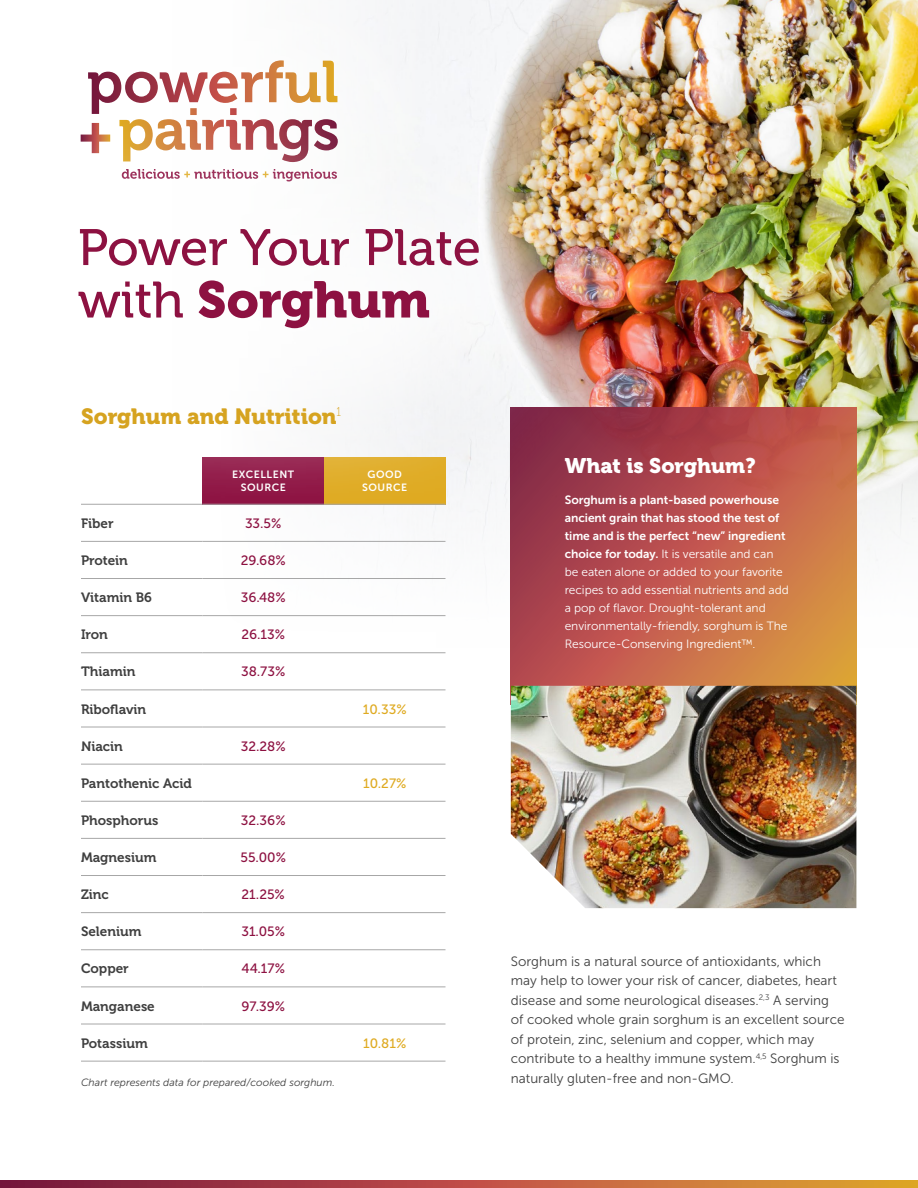
<style>
.page{position:relative;width:918px;height:1188px;background:#fff}
.page>*{position:absolute;margin:0;border:0;box-sizing:border-box;transform-origin:0 0}
.t1{font:51px "Museo 500";color:#8d1141}
.t2{font:51px "Museo 900";color:#8d1141}
.t3{font:21.9px "Museo 900";color:#d6a320}
.t4{font:21px "Museo 900";color:#fff}
.t5{font:13.5px/19.5px "Museo Sans 300";color:#3f3f3f}
.t6{font:13.5px "Museo 700";color:#3f3f3f}
.t7{font:13.5px "Museo Sans 500";color:#8d1141}
.t8{font:13.5px "Museo Sans 500";color:#dfaa21}
.t9{font:12px/18px "Museo Sans 300";letter-spacing:-.005em;color:#fff}
.t10{font:12px/18px "Museo Sans 700";letter-spacing:-.005em;color:#fff}
.t11{font:italic 10.5px "Museo Sans 300";color:#3f3f3f}
.t12{font:10.5px/12.6px "Museo Sans 700";letter-spacing:.05em;color:#fff;text-align:center}
.s1{font-family:"Museo 500"}
.s2{font-family:"Museo Sans 700"}
</style>
<div class="page">
<img style="left:173px;top:0;width:745px;height:648px">
<hr style="left:81px;top:541px;width:121px;height:1px;background:#a7a7a7">
<hr style="left:202px;top:541px;width:122px;height:1px;background:#a7a7a7">
<hr style="left:324px;top:541px;width:122px;height:1px;background:#a7a7a7">
<hr style="left:81px;top:578px;width:121px;height:1px;background:#a7a7a7">
<hr style="left:202px;top:578px;width:122px;height:1px;background:#a7a7a7">
<hr style="left:324px;top:578px;width:122px;height:1px;background:#a7a7a7">
<hr style="left:81px;top:615px;width:121px;height:1px;background:#a7a7a7">
<hr style="left:202px;top:615px;width:122px;height:1px;background:#a7a7a7">
<hr style="left:324px;top:615px;width:122px;height:1px;background:#a7a7a7">
<hr style="left:81px;top:653px;width:121px;height:1px;background:#a7a7a7">
<hr style="left:202px;top:653px;width:122px;height:1px;background:#a7a7a7">
<hr style="left:324px;top:653px;width:122px;height:1px;background:#a7a7a7">
<hr style="left:81px;top:690px;width:121px;height:1px;background:#a7a7a7">
<hr style="left:202px;top:690px;width:122px;height:1px;background:#a7a7a7">
<hr style="left:324px;top:690px;width:122px;height:1px;background:#a7a7a7">
<hr style="left:81px;top:727px;width:121px;height:1px;background:#a7a7a7">
<hr style="left:202px;top:727px;width:122px;height:1px;background:#a7a7a7">
<hr style="left:324px;top:727px;width:122px;height:1px;background:#a7a7a7">
<hr style="left:81px;top:764px;width:121px;height:1px;background:#a7a7a7">
<hr style="left:202px;top:764px;width:122px;height:1px;background:#a7a7a7">
<hr style="left:324px;top:764px;width:122px;height:1px;background:#a7a7a7">
<hr style="left:81px;top:801px;width:121px;height:1px;background:#a7a7a7">
<hr style="left:202px;top:801px;width:122px;height:1px;background:#a7a7a7">
<hr style="left:324px;top:801px;width:122px;height:1px;background:#a7a7a7">
<hr style="left:81px;top:838px;width:121px;height:1px;background:#a7a7a7">
<hr style="left:202px;top:838px;width:122px;height:1px;background:#a7a7a7">
<hr style="left:324px;top:838px;width:122px;height:1px;background:#a7a7a7">
<hr style="left:81px;top:875px;width:121px;height:1px;background:#a7a7a7">
<hr style="left:202px;top:875px;width:122px;height:1px;background:#a7a7a7">
<hr style="left:324px;top:875px;width:122px;height:1px;background:#a7a7a7">
<hr style="left:81px;top:912px;width:121px;height:1px;background:#a7a7a7">
<hr style="left:202px;top:912px;width:122px;height:1px;background:#a7a7a7">
<hr style="left:324px;top:912px;width:122px;height:1px;background:#a7a7a7">
<hr style="left:81px;top:949px;width:121px;height:1px;background:#a7a7a7">
<hr style="left:202px;top:949px;width:122px;height:1px;background:#a7a7a7">
<hr style="left:324px;top:949px;width:122px;height:1px;background:#a7a7a7">
<hr style="left:81px;top:987px;width:121px;height:1px;background:#a7a7a7">
<hr style="left:202px;top:987px;width:122px;height:1px;background:#a7a7a7">
<hr style="left:324px;top:987px;width:122px;height:1px;background:#a7a7a7">
<hr style="left:81px;top:1024px;width:121px;height:1px;background:#a7a7a7">
<hr style="left:202px;top:1024px;width:122px;height:1px;background:#a7a7a7">
<hr style="left:324px;top:1024px;width:122px;height:1px;background:#a7a7a7">
<hr style="left:81px;top:1061px;width:121px;height:1px;background:#a7a7a7">
<hr style="left:202px;top:1061px;width:122px;height:1px;background:#a7a7a7">
<hr style="left:324px;top:1061px;width:122px;height:1px;background:#a7a7a7">
<svg style="left:511px;top:407px;width:345px;height:279px;background:#bd5c4a"></svg>
<div style="left:0;top:0;width:464px;height:374px;background:#fff"></div>
<svg style="left:88px;top:60px;width:250px;height:47px"></svg>
<div style="left:0;top:107px;width:602px;height:411px;background:#fff;opacity:.81"></div>
<img style="left:511px;top:686px;width:345px;height:222px">
<svg style="left:0;top:1181px;width:918px;height:7px;background:#b3553e"></svg>
<h1 class="t1" style="left:78px;top:220px;width:405px">Power Your Plate</h1>
<h1 class="t2" style="left:78px;top:271px;width:354px"><span class="s1">with</span> Sorghum</h1>
<h2 class="t3" style="left:81px;top:404px;width:261px">Sorghum and Nutrition<sup>1</sup></h2>
<p class="t12" style="left:232px;top:468px;width:63px">EXCELLENT<br>SOURCE</p>
<p class="t12" style="left:362px;top:468px;width:47px">GOOD<br>SOURCE</p>
<p class="t6" style="left:81px;top:516px;width:34px">Fiber</p>
<p class="t7" style="left:245px;top:516px;width:38px">33.5%</p>
<p class="t6" style="left:81px;top:553px;width:49px">Protein</p>
<p class="t7" style="left:241px;top:553px;width:47px">29.68%</p>
<p class="t6" style="left:81px;top:590px;width:73px">Vitamin B6</p>
<p class="t7" style="left:241px;top:590px;width:47px">36.48%</p>
<p class="t6" style="left:81px;top:627px;width:29px">Iron</p>
<p class="t7" style="left:241px;top:627px;width:45px">26.13%</p>
<p class="t6" style="left:81px;top:664px;width:56px">Thiamin</p>
<p class="t7" style="left:241px;top:664px;width:46px">38.73%</p>
<p class="t6" style="left:81px;top:701px;width:67px">Riboflavin</p>
<p class="t8" style="left:363px;top:701px;width:45px">10.33%</p>
<p class="t6" style="left:81px;top:738px;width:43px">Niacin</p>
<p class="t7" style="left:241px;top:739px;width:46px">32.28%</p>
<p class="t6" style="left:81px;top:776px;width:112px">Pantothenic Acid</p>
<p class="t8" style="left:363px;top:776px;width:45px">10.27%</p>
<p class="t6" style="left:81px;top:813px;width:79px">Phosphorus</p>
<p class="t7" style="left:241px;top:813px;width:46px">32.36%</p>
<p class="t6" style="left:81px;top:850px;width:77px">Magnesium</p>
<p class="t7" style="left:241px;top:850px;width:47px">55.00%</p>
<p class="t6" style="left:81px;top:887px;width:29px">Zinc</p>
<p class="t7" style="left:242px;top:887px;width:45px">21.25%</p>
<p class="t6" style="left:81px;top:924px;width:62px">Selenium</p>
<p class="t7" style="left:241px;top:924px;width:45px">31.05%</p>
<p class="t6" style="left:81px;top:961px;width:49px">Copper</p>
<p class="t7" style="left:242px;top:961px;width:45px">44.17%</p>
<p class="t6" style="left:81px;top:998px;width:75px">Manganese</p>
<p class="t7" style="left:241px;top:998px;width:45px">97.39%</p>
<p class="t6" style="left:81px;top:1035px;width:68px">Potassium</p>
<p class="t8" style="left:363px;top:1036px;width:45px">10.81%</p>
<p class="t11" style="left:81px;top:1077px;width:256px">Chart represents data for prepared/cooked sorghum.</p>
<h3 class="t4" style="left:565px;top:453px;width:193px">What is Sorghum?</h3>
<p class="t10" style="left:565px;top:491px;width:222px">Sorghum is a plant-based powerhouse ancient grain that has stood the test of time and is the perfect “new” ingredient</p>
<p class="t9" style="left:565px;top:545px;width:226px"><span class="s2">choice for today.</span> It is versatile and can be eaten alone or added to your favorite recipes to add essential nutrients and add a pop of flavor. Drought-tolerant and environmentally-friendly, sorghum is The Resource-Conserving Ingredient™.</p>
<p class="t5" style="left:511px;top:952px;width:335px">Sorghum is a natural source of antioxidants, which may help to lower your risk of cancer, diabetes, heart disease and some neurological diseases.<sup>2,3</sup> A serving of cooked whole grain sorghum is an excellent source of protein, zinc, selenium and copper, which may contribute to a healthy immune system.<sup>4,5</sup> Sorghum is naturally gluten-free and non-GMO.</p>
</div>
